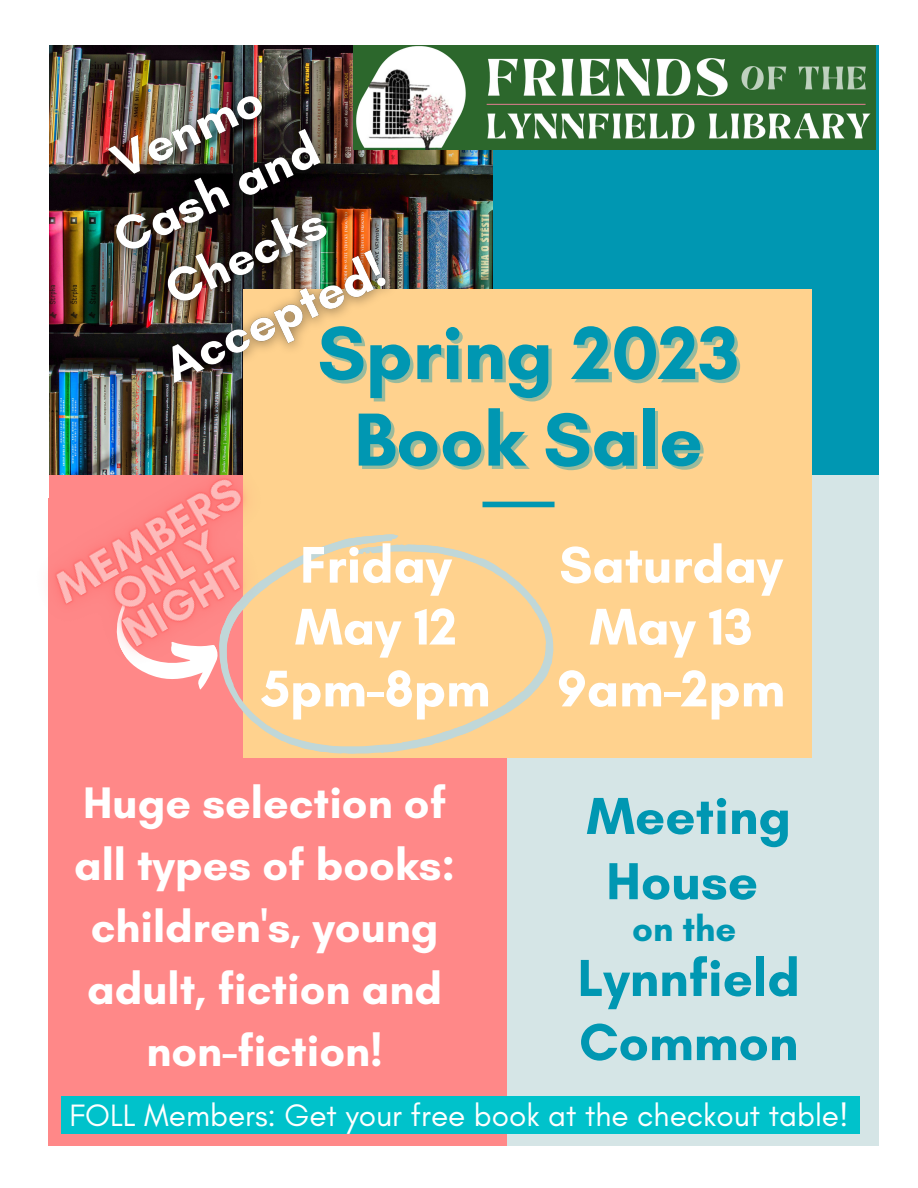
<style>
.page{position:relative;width:918px;height:1188px;background:#fff}
.page>*{position:absolute;margin:0;border:0;box-sizing:border-box;transform-origin:0 0}
.t1{font:700 76.5px/86.7px "Glacial Indifference";color:#0097b2;text-align:center}
.t2{font:700 52.95px/65.2px "Glacial Indifference";color:#0097b2;text-align:center}
.t3{font:700 52.5px/61.8px "Glacial Indifference";color:#fff;text-align:center}
.t4{font:700 45px/61.8px "Glacial Indifference";color:#fff;text-align:center}
.t5{font:700 36.45px "Glacial Indifference";color:#0097b2}
.t6{font:31.5px "Glacial Indifference";color:#fff}
</style>
<div class="page">
<div style="left:492px;top:474px;width:387px;height:672px;background:#d5e5e6"></div>
<div style="left:49px;top:474px;width:458px;height:672px;background:#f88"></div>
<div style="left:449px;top:45px;width:430px;height:429px;background:#0097b2"></div>
<img style="left:419px;top:150px;width:74px;height:139px">
<div style="left:244px;top:289px;width:568px;height:469px;background:#ffd28e"></div>
<div style="left:61px;top:1096px;width:798px;height:37px;background:#00c2cb"></div>
<img style="left:419px;top:45px;width:457px;height:105px">
<img style="left:49px;top:45px;width:370px;height:353px">
<img style="left:49px;top:398px;width:195px;height:26px">
<img style="left:48px;top:424px;width:507px;height:672px">
<h1 class="t1" style="left:318px;top:309px;width:423px">Spring 2023<br>Book Sale</h1>
<p class="t3" style="left:262px;top:533px;width:230px">Friday<br>May 12<br>5pm-8pm</p>
<p class="t4" style="left:74px;top:772px;width:383px">Huge selection of all types of books: children's, young adult, fiction and non-fiction!</p>
<p class="t3" style="left:557px;top:533px;width:230px">Saturday<br>May 13<br>9am-2pm</p>
<p class="t2" style="left:587px;top:783px;width:206px">Meeting<br>House</p>
<p class="t5" style="left:632px;top:906px;width:106px">on the</p>
<p class="t2" style="left:578px;top:945px;width:224px;line-height:64.2px;text-align:left">Lynnfield<br>Common</p>
<p class="t6" style="left:69px;top:1096px;width:781px">FOLL Members: Get your free book at the checkout table!</p>
</div>
